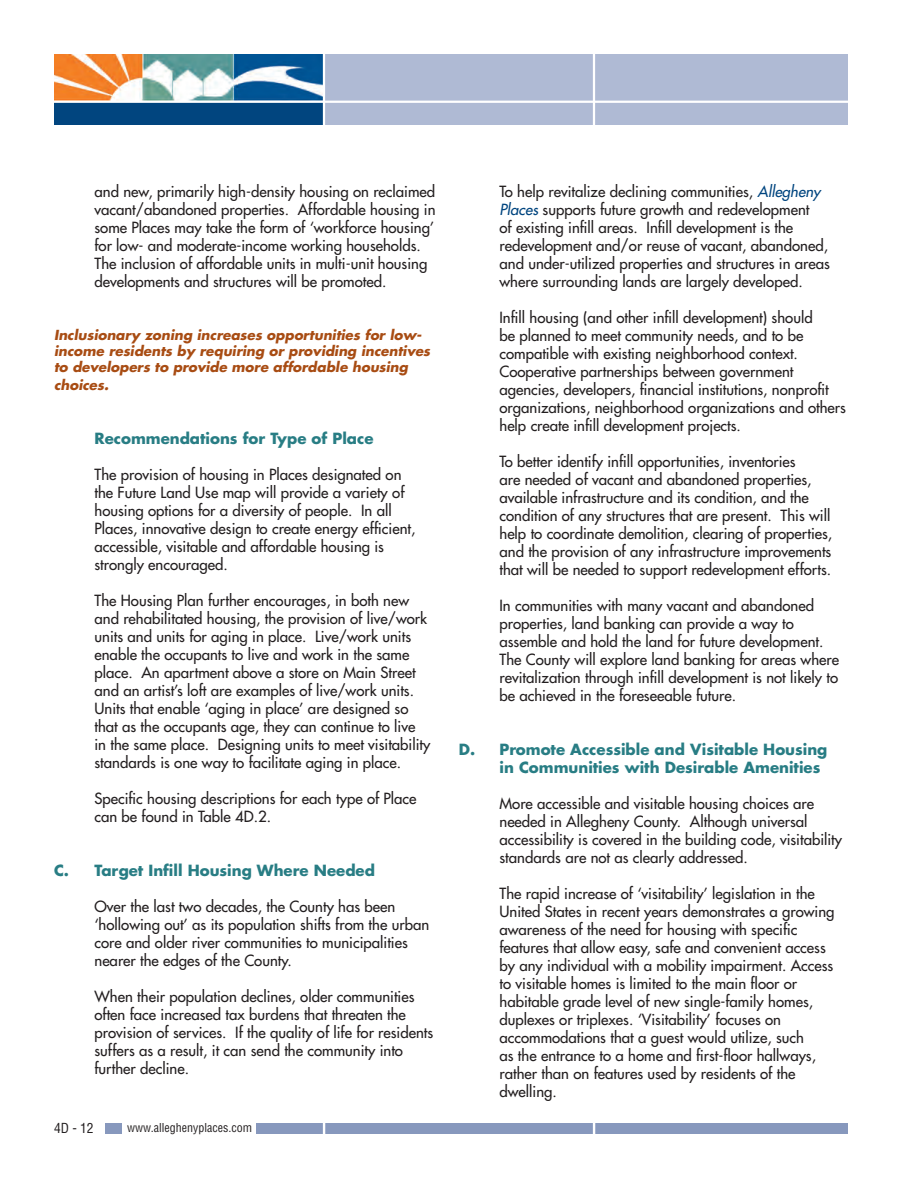
<style>
.page{position:relative;width:918px;height:1188px;background:#fff}
.page>*{position:absolute;margin:0;border:0;box-sizing:border-box;transform-origin:0 0}
.t1{font:500 15px/18px "Futura Std";color:#231f20}
.t2{font:700 15px/18px "Futura Std";color:#287d84}
.t3{font:italic 700 13.5px/16.2px "Futura Std";color:#a84c13}
.t4{font:condensed 13.5px "Helvetica";color:#231f20}
.t5{font:condensed 12px "Helvetica";color:#231f20}
.s1{font-style:italic;color:#01457f}
</style>
<div class="page">
<div style="left:54px;top:101px;width:270px;height:24px;background:#01457f"></div>
<div style="left:324px;top:54px;width:524px;height:71px;background:#afbad4"></div>
<img style="left:54px;top:54px;width:269px;height:47px">
<div style="left:256px;top:1124px;width:592px;height:10px;background:#8798bd"></div>
<hr style="left:593px;top:52px;width:2px;height:75px;background:#fff">
<svg style="left:323px;top:1124px;width:2px;height:10px"></svg>
<hr style="left:323px;top:52px;width:2px;height:76px;background:#fff">
<hr style="left:53px;top:101px;width:805px;height:2px;background:#fff">
<svg style="left:593px;top:1124px;width:2px;height:10px"></svg>
<div style="left:105px;top:1124px;width:17px;height:10px;background:#8798bd"></div>
<p class="t1" style="left:94px;top:184px;width:343px">and new, primarily high-density housing on reclaimed vacant/abandoned properties. Affordable housing in some Places may take the form of ‘workforce housing’ for low- and moderate-income working households.<br>The inclusion of affordable units in multi-unit housing developments and structures will be promoted.</p>
<p class="t3" style="left:54px;top:328px;width:378px">Inclusionary zoning increases opportunities for low&shy;income residents by requiring or providing incentives to developers to provide more affordable housing</p>
<p class="t3" style="left:54px;top:378px;width:56px">choices.</p>
<p class="t2" style="left:94px;top:431px;width:281px">Recommendations for Type of Place</p>
<p class="t1" style="left:94px;top:466px;width:322px">The provision of housing in Places designated on the Future Land Use map will provide a variety of housing options for a diversity of people. In all Places, innovative design to create energy efficient, accessible, visitable and affordable housing is strongly encouraged.</p>
<p class="t1" style="left:94px;top:592px;width:337px">The Housing Plan further encourages, in both new and rehabilitated housing, the provision of live/work units and units for aging in place. Live/work units enable the occupants to live and work in the same place. An apartment above a store on Main Street and an artist’s loft are examples of live/work units.<br>Units that enable ‘aging in place’ are designed so that as the occupants age, they can continue to live in the same place. Designing units to meet visitability standards is one way to facilitate aging in place.</p>
<p class="t1" style="left:95px;top:790px;width:324px">Specific housing descriptions for each type of Place can be found in Table 4D.2.</p>
<p class="t2" style="left:54px;top:863px;width:323px">C. Target Infill Housing Where Needed</p>
<p class="t1" style="left:95px;top:898px;width:336px">Over the last two decades, the County has been ‘hollowing out’ as its population shifts from the urban core and older river communities to municipalities nearer the edges of the County.</p>
<p class="t1" style="left:95px;top:988px;width:340px">When their population declines, older communities often face increased tax burdens that threaten the provision of services. If the quality of life for residents suffers as a result, it can send the community into further decline.</p>
<p class="t4" style="left:54px;top:1123px;width:41px">4D - 12</p>
<p class="t5" style="left:127px;top:1123px;width:126px">www.alleghenyplaces.com</p>
<p class="t1" style="left:499px;top:184px;width:332px">To help revitalize declining communities, <span class="s1">Allegheny Places</span> supports future growth and redevelopment<br>of existing infill areas. Infill development is the redevelopment and/or reuse of vacant, abandoned, and under-utilized properties and structures in areas where surrounding lands are largely developed.</p>
<p class="t1" style="left:499px;top:310px;width:348px">Infill housing (and other infill development) should<br>be planned to meet community needs, and to be compatible with existing neighborhood context.<br>Cooperative partnerships between government agencies, developers, financial institutions, nonprofit organizations, neighborhood organizations and others help create infill development projects.</p>
<p class="t1" style="left:499px;top:454px;width:334px">To better identify infill opportunities, inventories<br>are needed of vacant and abandoned properties, available infrastructure and its condition, and the condition of any structures that are present. This will help to coordinate demolition, clearing of properties, and the provision of any infrastructure improvements that will be needed to support redevelopment efforts.</p>
<p class="t1" style="left:499px;top:598px;width:341px">In communities with many vacant and abandoned properties, land banking can provide a way to assemble and hold the land for future development.<br>The County will explore land banking for areas where revitalization through infill development is not likely to be achieved in the foreseeable future.</p>
<p class="t2" style="left:499px;top:742px;width:329px;text-indent:-40px">D. Promote Accessible and Visitable Housing in Communities with Desirable Amenities</p>
<p class="t1" style="left:499px;top:796px;width:344px">More accessible and visitable housing choices are needed in Allegheny County. Although universal accessibility is covered in the building code, visitability standards are not as clearly addressed.</p>
<p class="t1" style="left:499px;top:886px;width:337px">The rapid increase of ‘visitability’ legislation in the United States in recent years demonstrates a growing awareness of the need for housing with specific features that allow easy, safe and convenient access by any individual with a mobility impairment. Access to visitable homes is limited to the main floor or habitable grade level of new single-family homes, duplexes or triplexes. ‘Visitability’ focuses on accommodations that a guest would utilize, such<br>as the entrance to a home and first-floor hallways, rather than on features used by residents of the dwelling.</p>
</div>
